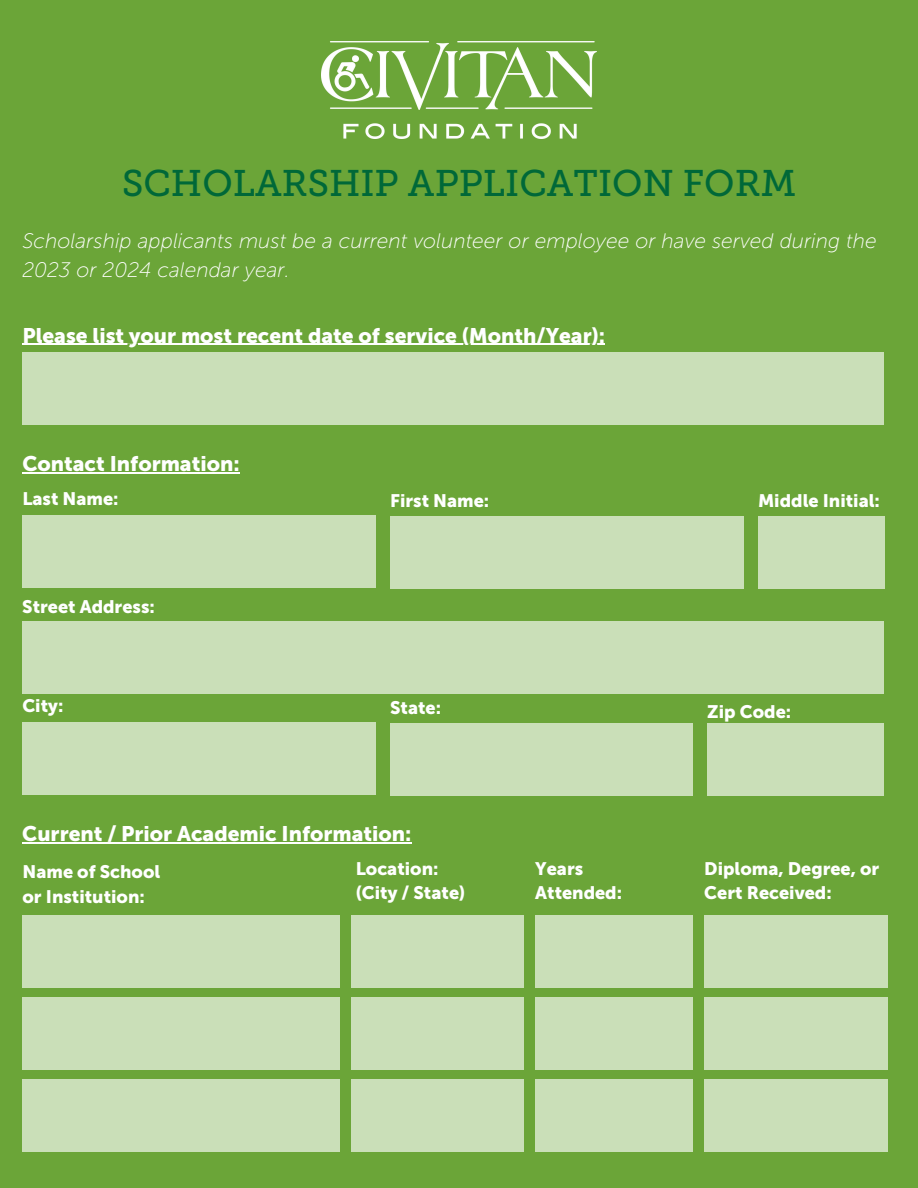
<style>
.page{position:relative;width:918px;height:1188px;background:#6ba538}
.page>*{position:absolute;margin:0;border:0;box-sizing:border-box;transform-origin:0 0}
.t1{font:37.05px "Museo Slab 500";color:#006838}
.t2{font:21px "Museo Sans 900";color:#fff}
.t3{font:italic 21px/29.2px "Museo Sans 100";color:#fff}
.t4{font:18px/24.8px "Museo Sans 900";color:#fff}
</style>
<div class="page">
<img style="left:321px;top:42px;width:276px;height:96px">
<div style="left:22px;top:353px;width:862px;height:72px;background:#cadfb8"></div>
<hr style="left:22px;top:344px;width:583px;height:1px;background:#fff">
<hr style="left:22px;top:472px;width:218px;height:1px;background:#fff">
<div style="left:22px;top:515px;width:354px;height:72px;background:#cadfb8"></div>
<div style="left:390px;top:517px;width:353px;height:72px;background:#cadfb8"></div>
<div style="left:758px;top:517px;width:126px;height:72px;background:#cadfb8"></div>
<div style="left:22px;top:622px;width:862px;height:72px;background:#cadfb8"></div>
<div style="left:22px;top:722px;width:354px;height:72px;background:#cadfb8"></div>
<div style="left:390px;top:724px;width:303px;height:72px;background:#cadfb8"></div>
<div style="left:708px;top:724px;width:176px;height:72px;background:#cadfb8"></div>
<hr style="left:22px;top:842px;width:390px;height:1px;background:#fff">
<div style="left:22px;top:916px;width:318px;height:72px;background:#cadfb8"></div>
<div style="left:351px;top:916px;width:173px;height:72px;background:#cadfb8"></div>
<div style="left:535px;top:916px;width:158px;height:72px;background:#cadfb8"></div>
<div style="left:704px;top:916px;width:184px;height:72px;background:#cadfb8"></div>
<div style="left:22px;top:998px;width:318px;height:72px;background:#cadfb8"></div>
<div style="left:351px;top:998px;width:173px;height:72px;background:#cadfb8"></div>
<div style="left:535px;top:998px;width:158px;height:72px;background:#cadfb8"></div>
<div style="left:704px;top:998px;width:184px;height:72px;background:#cadfb8"></div>
<div style="left:22px;top:1080px;width:318px;height:72px;background:#cadfb8"></div>
<div style="left:351px;top:1080px;width:173px;height:72px;background:#cadfb8"></div>
<div style="left:535px;top:1080px;width:158px;height:72px;background:#cadfb8"></div>
<div style="left:704px;top:1080px;width:184px;height:72px;background:#cadfb8"></div>
<h1 class="t1" style="left:122px;top:161px;width:676px">SCHOLARSHIP APPLICATION FORM</h1>
<h3 class="t3" style="left:22px;top:226px;width:856px">Scholarship applicants must be a current volunteer or employee or have served during the<br>2023 or 2024 calendar year.</h3>
<h2 class="t2" style="left:22px;top:323px;width:584px">Please list your most recent date of service (Month/Year):</h2>
<h2 class="t2" style="left:22px;top:451px;width:219px">Contact Information:</h2>
<p class="t4" style="left:22px;top:487px;width:98px">Last Name:</p>
<p class="t4" style="left:390px;top:488px;width:101px">First Name:</p>
<p class="t4" style="left:758px;top:488px;width:123px">Middle Initial:</p>
<p class="t4" style="left:22px;top:594px;width:134px">Street Address:</p>
<p class="t4" style="left:22px;top:694px;width:43px">City:</p>
<p class="t4" style="left:390px;top:695px;width:52px">State:</p>
<p class="t4" style="left:707px;top:699px;width:85px">Zip Code:</p>
<h2 class="t2" style="left:22px;top:821px;width:391px">Current / Prior Academic Information:</h2>
<p class="t4" style="left:23px;top:860px;width:139px">Name of School</p>
<p class="t4" style="left:23px;top:884px;width:124px">or Institution:</p>
<p class="t4" style="left:356px;top:856px;width:84px">Location:</p>
<p class="t4" style="left:356px;top:881px;width:111px">(City / State)</p>
<p class="t4" style="left:535px;top:856px;width:49px">Years</p>
<p class="t4" style="left:535px;top:881px;width:88px">Attended:</p>
<p class="t4" style="left:704px;top:856px;width:176px">Diploma, Degree, or<br>Cert Received:</p>
</div>
